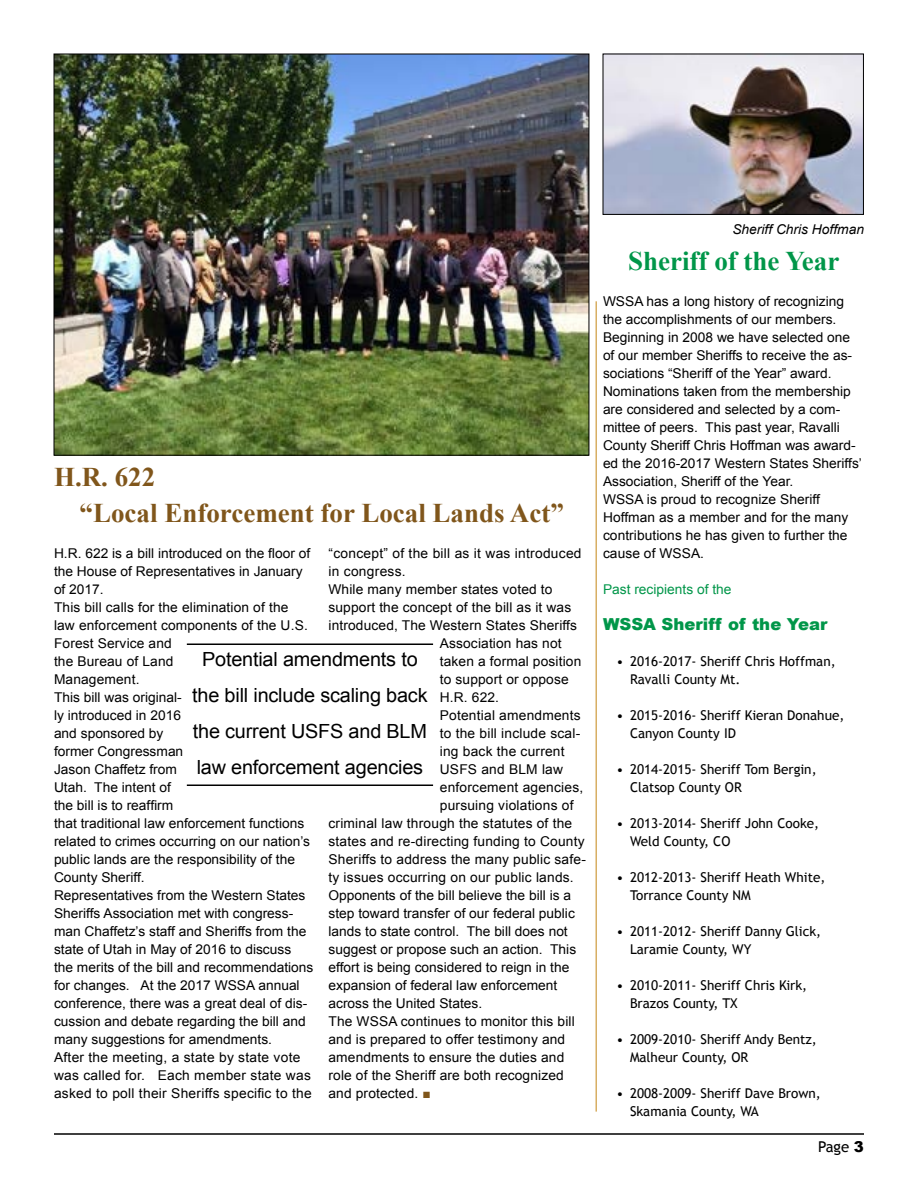
<style>
.page{position:relative;width:918px;height:1188px;background:#fff}
.page>*{position:absolute;margin:0;border:0;box-sizing:border-box;transform-origin:0 0}
.t1{font:700 27px/36px "Times New Roman";color:#80561b}
.t2{font:700 27px "Times New Roman";color:#009649}
.t3{font:19.5px/36px "Arial";letter-spacing:-.01em;color:#000;text-align:center}
.t4{font:900 16.5px "Arial";color:#009649}
.t5{font:15px "Trebuchet MS";color:#000}
.t6{font:13.5px/18px "Arial";color:#000}
.t7{font:13.5px/18px "Trebuchet MS";color:#000}
.t8{font:13.5px "Arial";letter-spacing:.02em;color:#000}
.t9{font:italic 13.5px "Arial";color:#000}
.t10{font:13.5px "Arial";color:#009649}
.s1{color:#80561b}
.s2{font-family:"Arial";font-weight:900}
</style>
<div class="page">
<hr style="left:54px;top:1133px;width:810px;height:2px;background:#000">
<img style="left:56px;top:56px;width:531px;height:398px">
<hr style="left:596px;top:301px;width:1px;height:811px;background:#c58616">
<img style="left:605px;top:56px;width:257px;height:157px">
<div style="left:603px;top:54px;width:261px;height:161px;border:1px solid #000"></div>
<hr style="left:187px;top:644px;width:246px;height:1px;background:#000">
<hr style="left:187px;top:784px;width:246px;height:2px;background:#000">
<h1 class="t1" style="left:80px;top:458px;width:486px;text-indent:-26px">H.R. 622<br>“Local Enforcement for Local Lands Act”</h1>
<p class="t6" style="left:54px;top:544px;width:261px">H.R. 622 is a bill introduced on the floor of the House of Representatives in January of 2017.<br>This bill calls for the elimination of the<br>law enforcement components of the U.S.<br>Forest Service and<br>the Bureau of Land<br>Management.<br>This bill was original-<br>ly introduced in 2016<br>and sponsored by<br>former Congressman<br>Jason Chaffetz from<br>Utah. The intent of<br>the bill is to reaffirm<br>that traditional law enforcement functions related to crimes occurring on our nation’s public lands are the responsibility of the<br>County Sheriff.<br>Representatives from the Western States<br>Sheriffs Association met with congress&shy;man Chaffetz’s staff and Sheriffs from the state of Utah in May of 2016 to discuss the merits of the bill and recommendations for changes. At the 2017 WSSA annual conference, there was a great deal of dis&shy;cussion and debate regarding the bill and many suggestions for amendments.<br>After the meeting, a state by state vote was called for. Each member state was asked to poll their Sheriffs specific to the</p>
<p class="t8" style="left:328px;top:544px;width:255px">“concept” of the bill as it was introduced</p>
<p class="t8" style="left:328px;top:562px;width:79px">in congress.</p>
<p class="t6" style="left:328px;top:580px;width:226px">While many member states voted to</p>
<p class="t6" style="left:328px;top:598px;width:244px">support the concept of the bill as it was</p>
<p class="t6" style="left:328px;top:616px;width:250px">introduced, The Western States Sheriffs</p>
<p class="t6" style="left:440px;top:634px;width:123px">Association has not</p>
<p class="t6" style="left:440px;top:652px;width:143px">taken a formal position</p>
<p class="t6" style="left:440px;top:670px;width:130px">to support or oppose</p>
<p class="t6" style="left:440px;top:688px;width:61px">H.R. 622.</p>
<p class="t6" style="left:440px;top:706px;width:142px">Potential amendments</p>
<p class="t6" style="left:440px;top:724px;width:142px">to the bill include scal-</p>
<p class="t6" style="left:440px;top:742px;width:126px">ing back the current</p>
<p class="t6" style="left:440px;top:760px;width:125px">USFS and BLM law</p>
<p class="t6" style="left:440px;top:778px;width:145px">enforcement agencies,</p>
<p class="t6" style="left:440px;top:796px;width:135px">pursuing violations of</p>
<p class="t6" style="left:328px;top:814px;width:245px">criminal law through the statutes of the</p>
<p class="t6" style="left:328px;top:832px;width:258px">states and re-directing funding to County</p>
<p class="t6" style="left:328px;top:850px;width:259px">Sheriffs to address the many public safe-</p>
<p class="t6" style="left:328px;top:868px;width:247px">ty issues occurring on our public lands.</p>
<p class="t6" style="left:328px;top:886px;width:244px">Opponents of the bill believe the bill is a</p>
<p class="t6" style="left:328px;top:904px;width:248px">step toward transfer of our federal public</p>
<p class="t6" style="left:328px;top:922px;width:241px">lands to state control. The bill does not</p>
<p class="t6" style="left:328px;top:940px;width:249px">suggest or propose such an action. This</p>
<p class="t6" style="left:328px;top:958px;width:242px">effort is being considered to reign in the</p>
<p class="t6" style="left:328px;top:976px;width:230px">expansion of federal law enforcement</p>
<p class="t6" style="left:328px;top:994px;width:155px">across the United States.</p>
<p class="t6" style="left:328px;top:1012px;width:248px">The WSSA continues to monitor this bill</p>
<p class="t6" style="left:328px;top:1030px;width:238px">and is prepared to offer testimony and</p>
<p class="t6" style="left:328px;top:1048px;width:237px">amendments to ensure the duties and</p>
<p class="t6" style="left:328px;top:1066px;width:237px">role of the Sheriff are both recognized</p>
<p class="t6" style="left:328px;top:1084px;width:104px">and protected. <span class="s1">■</span></p>
<h2 class="t3" style="left:192px;top:641px;width:237px">Potential amendments to the bill include scaling back the current USFS and BLM law enforcement agencies</h2>
<p class="t9" style="left:732px;top:221px;width:133px">Sheriff Chris Hoffman</p>
<h1 class="t2" style="left:628px;top:242px;width:213px">Sheriff of the Year</h1>
<p class="t6" style="left:603px;top:292px;width:260px">WSSA has a long history of recognizing the accomplishments of our members.<br>Beginning in 2008 we have selected one of our member Sheriffs to receive the as&shy;sociations “Sheriff of the Year” award.<br>Nominations taken from the membership are considered and selected by a com&shy;mittee of peers. This past year, Ravalli County Sheriff Chris Hoffman was award&shy;ed the 2016-2017 Western States Sheriffs’ Association, Sheriff of the Year.<br>WSSA is proud to recognize Sheriff Hoffman as a member and for the many contributions he has given to further the cause of WSSA.</p>
<p class="t10" style="left:603px;top:580px;width:130px">Past recipients of the</p>
<p class="t4" style="left:603px;top:612px;width:226px">WSSA Sheriff of the Year</p>
<p class="t7" style="left:630px;top:652px;width:207px;text-indent:-14px">• 2016-2017- Sheriff Chris Hoffman,<br>Ravalli County Mt.</p>
<p class="t7" style="left:630px;top:706px;width:216px;text-indent:-14px">• 2015-2016- Sheriff Kieran Donahue,<br>Canyon County ID</p>
<p class="t7" style="left:630px;top:760px;width:188px;text-indent:-14px">• 2014-2015- Sheriff Tom Bergin,<br>Clatsop County OR</p>
<p class="t7" style="left:630px;top:814px;width:191px;text-indent:-14px">• 2013-2014- Sheriff John Cooke,<br>Weld County, CO</p>
<p class="t7" style="left:630px;top:868px;width:197px;text-indent:-14px">• 2012-2013- Sheriff Heath White,<br>Torrance County NM</p>
<p class="t7" style="left:630px;top:922px;width:193px;text-indent:-14px">• 2011-2012- Sheriff Danny Glick,<br>Laramie County, WY</p>
<p class="t7" style="left:630px;top:976px;width:179px;text-indent:-14px">• 2010-2011- Sheriff Chris Kirk,<br>Brazos County, TX</p>
<p class="t7" style="left:630px;top:1030px;width:188px;text-indent:-14px">• 2009-2010- Sheriff Andy Bentz,<br>Malheur County, OR</p>
<p class="t7" style="left:630px;top:1084px;width:192px;text-indent:-14px">• 2008-2009- Sheriff Dave Brown,<br>Skamania County, WA</p>
<p class="t5" style="left:818px;top:1138px;width:47px">Page <span class="s2">3</span></p>
</div>
